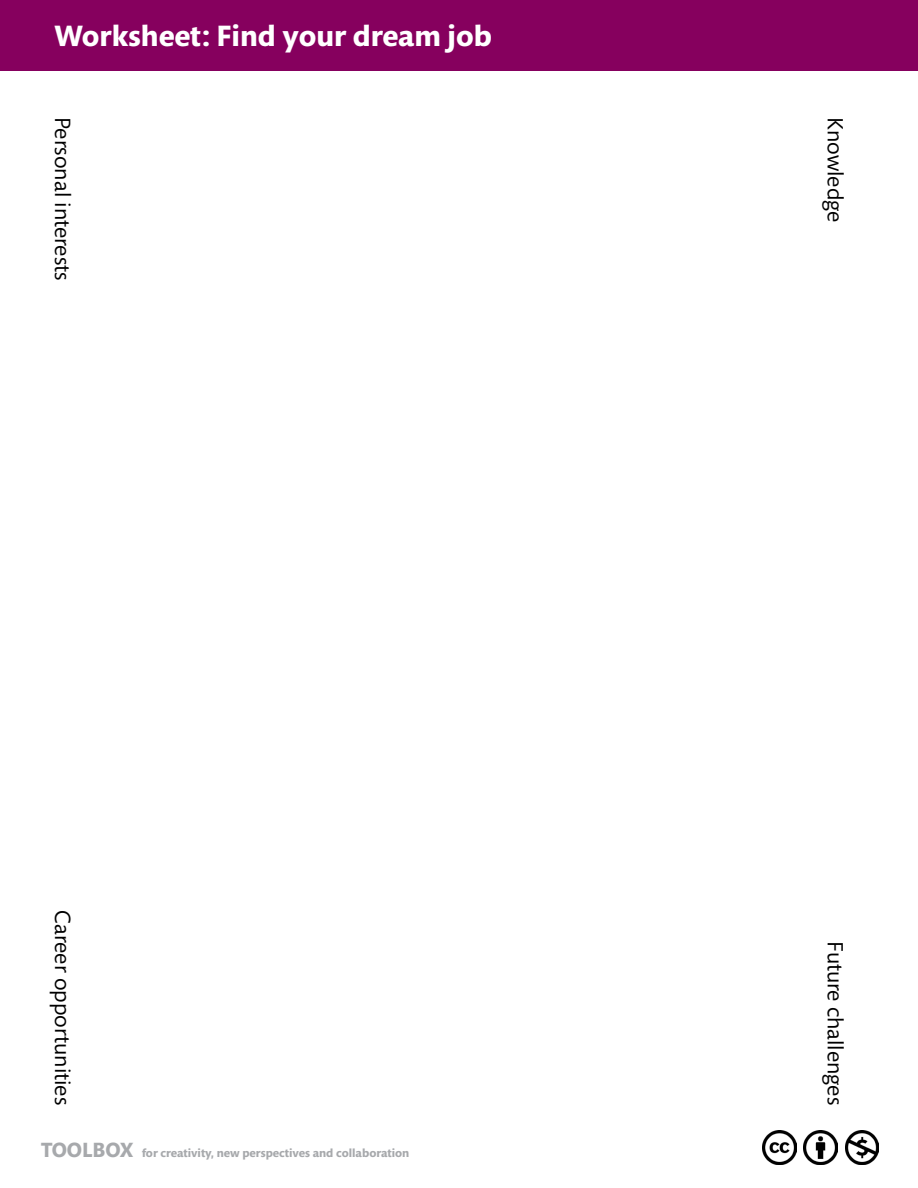
<style>
.page{position:relative;width:918px;height:1188px;background:#fff}
.page>*{position:absolute;margin:0;border:0;box-sizing:border-box;transform-origin:0 0}
.t1{font:700 30px "Mundo Sans Std";color:#fff}
.t2{font:22.5px "Mundo Sans Std";color:#000}
.t3{font:700 12px "Mundo Sans Std";color:#a7a9ac}
.s1{font-size:21px}
</style>
<div class="page">
<div style="left:0;top:0;width:918px;height:71px;background:#86005e"></div>
<img style="left:804px;top:1131px;width:34px;height:34px">
<img style="left:763px;top:1131px;width:34px;height:34px">
<img style="left:845px;top:1131px;width:34px;height:34px">
<h1 class="t1" style="left:54px;top:19px;width:439px">Worksheet: Find your dream job</h1>
<p class="t2" style="left:76px;top:117px;width:165px;rotate:90deg">Personal interests</p>
<p class="t2" style="left:76px;top:910px;width:196px;rotate:90deg">Career opportunities</p>
<p class="t3" style="left:41px;top:1146px;width:370px"><span class="s1">TOOLBOX</span> for creativity, new perspectives and collaboration</p>
<p class="t2" style="left:848px;top:117px;width:107px;rotate:90deg">Knowledge</p>
<p class="t2" style="left:848px;top:941px;width:166px;rotate:90deg">Future challenges</p>
</div>
